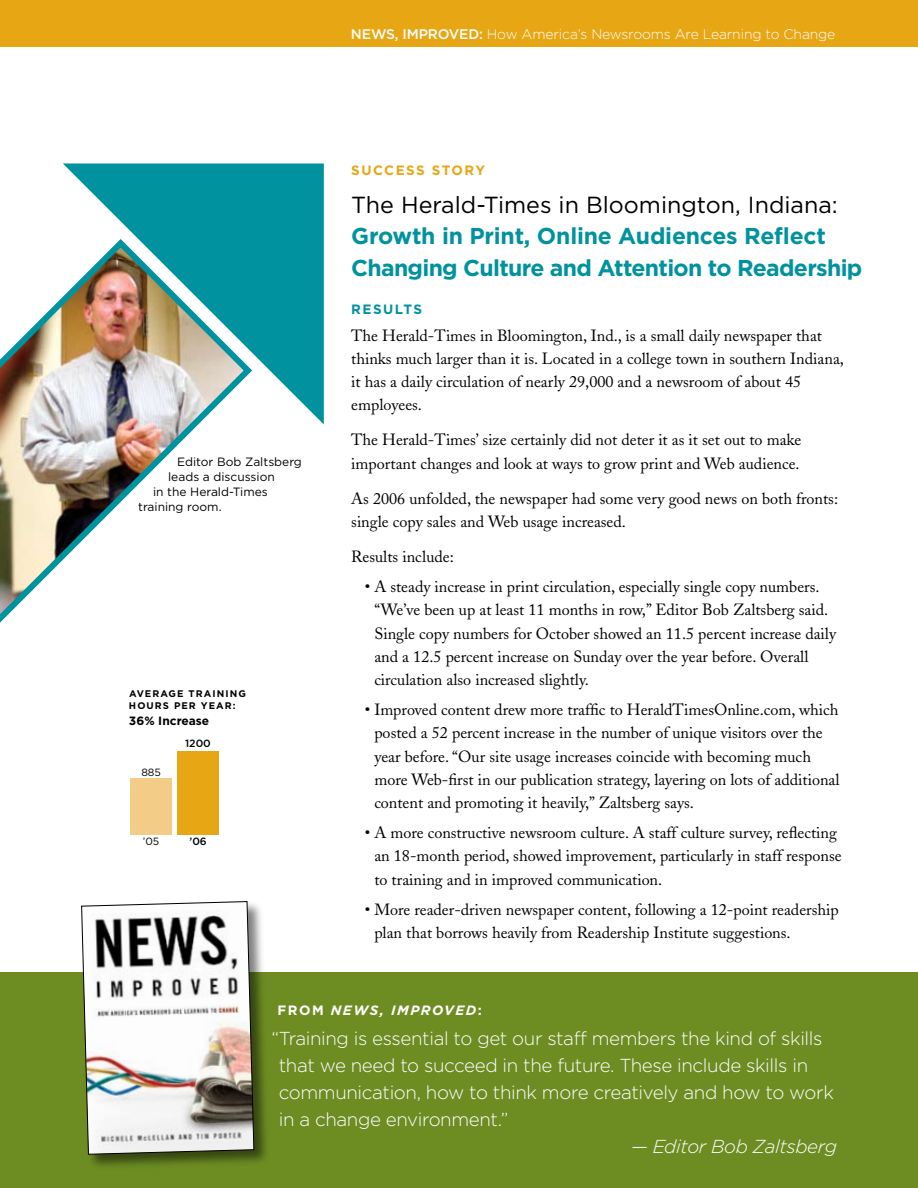
<style>
.page{position:relative;width:918px;height:1188px;background:#fff}
.page>*{position:absolute;margin:0;border:0;box-sizing:border-box;transform-origin:0 0}
.t1{font:23.25px "Gotham";color:#000}
.t2{font:700 22.95px/31.5px "Gotham";letter-spacing:-.03em;color:#00929f}
.t3{font:300 18.75px/27px "Gotham";letter-spacing:-.02em;color:#fff}
.t4{font:italic 300 18.75px "Gotham";letter-spacing:-.02em;color:#fff}
.t5{font:16.2px/23.2px "Adobe Caslon";color:#000}
.t6{font:300 13.95px "Gotham";letter-spacing:-.01em;color:#fff}
.t7{font:italic 700 13.5px "Gotham";letter-spacing:.11em;color:#fff}
.t8{font:700 13.5px "Gotham";letter-spacing:.11em;color:#e7a614}
.t9{font:700 13.5px "Gotham";letter-spacing:.11em;color:#00929f}
.t10{font:12px "Gotham";color:#000}
.t11{font:700 12px "Gotham";color:#000}
.t12{font:500 10.5px "Gotham";color:#000}
.t13{font:10.5px "Gotham";color:#000}
.t14{font:700 9.6px/12px "Gotham";letter-spacing:.11em;color:#000}
.s1{font-weight:500}
.s2{font-style:normal}
</style>
<div class="page">
<svg style="left:63px;top:164px;width:261px;height:260px;background:#27a2ad"></svg>
<div style="left:0;top:0;width:918px;height:47px;background:#e7a614"></div>
<div style="left:0;top:972px;width:918px;height:216px;background:#6d8d23"></div>
<div style="left:80px;top:900px;width:191px;height:272px;background:#000;opacity:.5"></div>
<svg style="left:81px;top:901px;width:173px;height:254px"></svg>
<img style="left:0;top:235px;width:256px;height:388px">
<div style="left:130px;top:778px;width:41px;height:56px;background:#f3cd88"></div>
<div style="left:178px;top:751px;width:41px;height:83px;background:#e7a614"></div>
<p class="t6" style="left:351px;top:26px;width:486px"><span class="s1">NEWS, IMPROVED:</span> How America’s Newsrooms Are Learning to Change</p>
<p class="t10" style="left:177px;top:455px;width:126px">Editor Bob Zaltsberg</p>
<p class="t10" style="left:168px;top:470px;width:108px">leads a discussion</p>
<p class="t10" style="left:153px;top:485px;width:116px">in the Herald-Times</p>
<p class="t10" style="left:138px;top:500px;width:85px">training room.</p>
<p class="t14" style="left:129px;top:688px;width:118px">AVERAGE TRAINING<br>HOURS PER YEAR:</p>
<p class="t11" style="left:129px;top:714px;width:82px">36% Increase</p>
<p class="t13" style="left:141px;top:766px;width:21px">885</p>
<p class="t12" style="left:185px;top:738px;width:27px">1200</p>
<p class="t13" style="left:143px;top:835px;width:18px">’05</p>
<p class="t12" style="left:190px;top:835px;width:19px">’06</p>
<p class="t8" style="left:351px;top:162px;width:55px">Success</p>
<p class="t8" style="left:432px;top:162px;width:55px">Story</p>
<h1 class="t1" style="left:351px;top:192px;width:488px">The Herald-Times in Bloomington, Indiana:</h1>
<h2 class="t2" style="left:351px;top:220px;width:513px">Growth in Print, Online Audiences Reflect<br>Changing Culture and Attention to Readership</h2>
<p class="t9" style="left:351px;top:302px;width:72px">RESULTS</p>
<p class="t5" style="left:351px;top:324px;width:494px">The Herald-Times in Bloomington, Ind., is a small daily newspaper that thinks much larger than it is. Located in a college town in southern Indiana, it has a daily circulation of nearly 29,000 and a newsroom of about 45 employees.</p>
<p class="t5" style="left:351px;top:429px;width:452px">The Herald-Times’ size certainly did not deter it as it set out to make important changes and look at ways to grow print and Web audience.</p>
<p class="t5" style="left:351px;top:487px;width:488px">As 2006 unfolded, the newspaper had some very good news on both fronts: single copy sales and Web usage increased.</p>
<p class="t5" style="left:351px;top:545px;width:104px">Results include:</p>
<p class="t5" style="left:374px;top:575px;width:463px;text-indent:-10px">• A steady increase in print circulation, especially single copy numbers. “We’ve been up at least 11 months in row,” Editor Bob Zaltsberg said.<br>Single copy numbers for October showed an 11.5 percent increase daily and a 12.5 percent increase on Sunday over the year before. Overall circulation also increased slightly.</p>
<p class="t5" style="left:374px;top:698px;width:467px;text-indent:-10px">• Improved content drew more traffic to HeraldTimesOnline.com, which posted a 52 percent increase in the number of unique visitors over the year before. “Our site usage increases coincide with becoming much more Web-first in our publication strategy, layering on lots of additional content and promoting it heavily,” Zaltsberg says.</p>
<p class="t5" style="left:374px;top:821px;width:469px;text-indent:-10px">• A more constructive newsroom culture. A staff culture survey, reflecting an 18-month period, showed improvement, particularly in staff response to training and in improved communication.</p>
<p class="t5" style="left:374px;top:898px;width:466px;text-indent:-10px">• More reader-driven newspaper content, following a 12-point readership plan that borrows heavily from Readership Institute suggestions.</p>
<p class="t7" style="left:278px;top:1002px;width:206px"><span class="s2">FROM</span> NEWS, IMPROVED<span class="s2">:</span></p>
<p class="t3" style="left:279px;top:1025px;width:557px;text-indent:-7px">“Training is essential to get our staff members the kind of skills that we need to succeed in the future. These include skills in communication, how to think more creatively and how to work in a change environment.”</p>
<p class="t4" style="left:631px;top:1136px;width:207px">— Editor Bob Zaltsberg</p>
</div>
